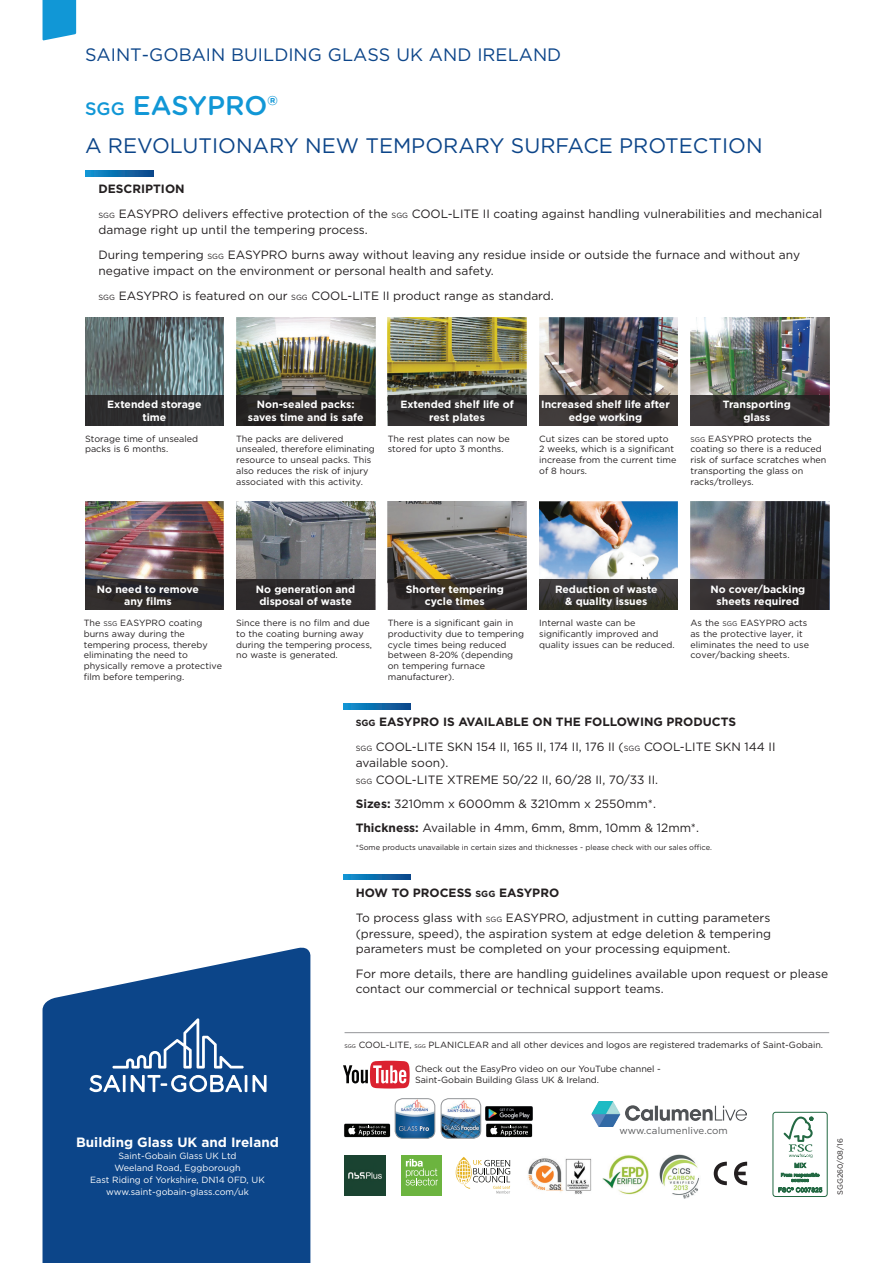
<style>
.page{position:relative;width:893px;height:1263px;background:#fff}
.page>*{position:absolute;margin:0;border:0;box-sizing:border-box;transform-origin:0 0}
.Page_Titles{font:500 27px "Gotham Rounded";color:#1197d6}
.Page_Description{font:21px "Gotham";color:#0c4589}
.t1{font:18px "Gotham";color:#0c4589}
.t2{font:700 13.5px "Gotham";color:#fff}
.Body{font:12px/15.8px "Gotham";color:#231f20}
.Body_Titles{font:700 12px "Gotham";color:#231f20}
.Body_Titles-2{font:700 10.5px/12.6px "Gotham";color:#fff;text-align:center}
.t3{font:9.75px "Gotham";letter-spacing:.01em;color:#57585a}
.Image_Text{font:9px/10.8px "Gotham";color:#231f20}
.t4{font:9px "Gotham";color:#fff}
.Trademark{font:9px "Gotham";color:#231f20}
.Body-2{font:9px/10.8px "Gotham";color:#231f20}
.Descriptive_Text{font:7.5px "Gotham";color:#231f20}
.s1{font-size:18px}
.s2{font-size:7.5px}
.s3{font-size:6.75px}
.s4{font-family:"Gotham Rounded";font-size:9px}
.s5{font-weight:700}
.s6{font-size:5.25px}
</style>
<div class="page">
<svg style="left:43px;top:0;width:33px;height:40px"></svg>
<svg style="left:43px;top:947px;width:267px;height:316px;background:#225694"></svg>
<svg style="left:89px;top:1075px;width:31px;height:17px"></svg>
<hr style="left:123px;top:1075px;width:3px;height:17px;background:#fff">
<svg style="left:131px;top:1075px;width:136px;height:17px"></svg>
<svg style="left:112px;top:1018px;width:132px;height:50px;background:#31619b"></svg>
<div style="left:773px;top:1112px;width:54px;height:85px;border:1px solid #236943;border-radius:3px"></div>
<svg style="left:778px;top:1116px;width:44px;height:76px"></svg>
<img style="left:602px;top:1154px;width:46px;height:40px">
<svg style="left:455px;top:1157px;width:55px;height:36px"></svg>
<img style="left:659px;top:1154px;width:41px;height:45px">
<img style="left:528px;top:1158px;width:64px;height:36px">
<img style="left:345px;top:1155px;width:40px;height:40px">
<svg style="left:714px;top:1162px;width:13px;height:23px"></svg>
<svg style="left:734px;top:1162px;width:13px;height:23px"></svg>
<div style="left:401px;top:1155px;width:41px;height:40px;background:#6cb43f"></div>
<svg style="left:406px;top:1159px;width:32px;height:26px"></svg>
<hr style="left:345px;top:1032px;width:484px;height:1px;background:#939598">
<svg style="left:86px;top:171px;width:67px;height:5px"></svg>
<svg style="left:343px;top:704px;width:67px;height:5px"></svg>
<svg style="left:343px;top:874px;width:67px;height:6px"></svg>
<img style="left:85px;top:318px;width:139px;height:77px">
<img style="left:236px;top:318px;width:139px;height:77px">
<img style="left:388px;top:318px;width:138px;height:77px">
<img style="left:539px;top:318px;width:139px;height:77px">
<img style="left:691px;top:318px;width:138px;height:77px">
<img style="left:85px;top:501px;width:139px;height:78px">
<img style="left:236px;top:501px;width:139px;height:78px">
<img style="left:388px;top:501px;width:138px;height:78px">
<img style="left:539px;top:501px;width:139px;height:78px">
<img style="left:691px;top:502px;width:138px;height:77px">
<div style="left:85px;top:395px;width:139px;height:31px;background:#2e2e2f"></div>
<div style="left:236px;top:395px;width:139px;height:31px;background:#231f20"></div>
<svg style="left:388px;top:395px;width:138px;height:31px;background:#302e2e"></svg>
<svg style="left:539px;top:395px;width:139px;height:31px;background:#342f2e"></svg>
<svg style="left:691px;top:395px;width:138px;height:31px;background:#333030"></svg>
<div style="left:85px;top:579px;width:139px;height:31px;background:#2d2929"></div>
<div style="left:236px;top:579px;width:139px;height:31px;background:#2f2b2c"></div>
<svg style="left:388px;top:579px;width:138px;height:31px;background:#312c29"></svg>
<svg style="left:539px;top:579px;width:139px;height:31px;background:#373531"></svg>
<div style="left:691px;top:579px;width:138px;height:31px;background:linear-gradient(to right,#3e3839,#1d1a1b)"></div>
<img style="left:441px;top:1099px;width:40px;height:39px">
<div style="left:441px;top:1098px;width:40px;height:40px;border:1px solid #939598;border-radius:8px"></div>
<img style="left:395px;top:1099px;width:40px;height:39px">
<div style="left:395px;top:1098px;width:40px;height:40px;border:1px solid #939598;border-radius:8px"></div>
<img style="left:591px;top:1101px;width:155px;height:25px">
<div style="left:344px;top:1123px;width:46px;height:14px;background:#babbbd;border-radius:2px"></div>
<div style="left:344px;top:1124px;width:46px;height:13px;background:#040503"></div>
<svg style="left:348px;top:1126px;width:38px;height:10px"></svg>
<div style="left:486px;top:1123px;width:46px;height:14px;background:#babbbd;border-radius:2px"></div>
<div style="left:486px;top:1124px;width:46px;height:13px;background:#040503"></div>
<svg style="left:490px;top:1126px;width:38px;height:10px"></svg>
<img style="left:486px;top:1106px;width:46px;height:14px">
<svg style="left:343px;top:1061px;width:67px;height:27px"></svg>
<h3 class="t1" style="left:85px;top:43px;width:478px">SAINT-GOBAIN BUILDING GLASS UK AND IRELAND</h3>
<p class="Page_Titles" style="left:85px;top:86px;width:194px"><span class="s1">SGG</span> EASYPRO®</p>
<p class="Page_Description" style="left:85px;top:132px;width:679px">A REVOLUTIONARY NEW TEMPORARY SURFACE PROTECTION</p>
<p class="Body_Titles" style="left:99px;top:181px;width:88px">DESCRIPTION</p>
<p class="Body" style="left:99px;top:206px;width:725px"><span class="s2">SGG</span> EASYPRO delivers effective protection of the <span class="s2">SGG</span> COOL-LITE II coating against handling vulnerabilities and mechanical damage right up until the tempering process.</p>
<p class="Body" style="left:99px;top:247px;width:703px">During tempering <span class="s2">SGG</span> EASYPRO burns away without leaving any residue inside or outside the furnace and without any negative impact on the environment or personal health and safety.</p>
<p class="Body" style="left:99px;top:287px;width:457px"><span class="s2">SGG</span> EASYPRO is featured on our <span class="s2">SGG</span> COOL-LITE II product range as standard.</p>
<p class="Body_Titles-2" style="left:107px;top:398px;width:96px">Extended storage time</p>
<p class="Body_Titles-2" style="left:248px;top:398px;width:117px">Non-sealed packs: saves time and is safe</p>
<p class="Body_Titles-2" style="left:400px;top:398px;width:115px">Extended shelf life of rest plates</p>
<p class="Body_Titles-2" style="left:541px;top:398px;width:130px">Increased shelf life after edge working</p>
<p class="Body_Titles-2" style="left:723px;top:398px;width:69px">Transporting glass</p>
<p class="Image_Text" style="left:85px;top:433px;width:115px">Storage time of unsealed packs is 6 months.</p>
<p class="Image_Text" style="left:236px;top:433px;width:140px">The packs are delivered unsealed, therefore eliminating resource to unseal packs. This also reduces the risk of injury associated with this activity.</p>
<p class="Image_Text" style="left:539px;top:433px;width:139px">Cut sizes can be stored upto<br>2 weeks, which is a significant increase from the current time of 8 hours.</p>
<p class="Image_Text" style="left:690px;top:433px;width:138px"><span class="s3">SGG</span> EASYPRO protects the coating so there is a reduced risk of surface scratches when transporting the glass on racks/trolleys.</p>
<p class="Image_Text" style="left:388px;top:433px;width:123px">The rest plates can now be stored for upto 3 months.</p>
<p class="Body_Titles-2" style="left:97px;top:582px;width:104px">No need to remove any films</p>
<p class="Body_Titles-2" style="left:256px;top:582px;width:101px">No generation and disposal of waste</p>
<p class="Body_Titles-2" style="left:406px;top:582px;width:100px">Shorter tempering cycle times</p>
<p class="Body_Titles-2" style="left:555px;top:582px;width:104px">Reduction of waste &amp; quality issues</p>
<p class="Body_Titles-2" style="left:710px;top:582px;width:96px">No cover/backing sheets required</p>
<p class="Image_Text" style="left:84px;top:617px;width:140px">The <span class="s3">SSG</span> EASYPRO coating burns away during the tempering process, thereby eliminating the need to physically remove a protective film before tempering.</p>
<p class="Image_Text" style="left:236px;top:617px;width:137px">Since there is no film and due to the coating burning away during the tempering process, no waste is generated.</p>
<p class="Image_Text" style="left:539px;top:617px;width:137px">Internal waste can be significantly improved and quality issues can be reduced.</p>
<p class="Image_Text" style="left:690px;top:617px;width:120px">As the <span class="s3">SGG</span> EASYPRO acts as the protective layer, it eliminates the need to use cover/backing sheets.</p>
<p class="Image_Text" style="left:388px;top:617px;width:138px">There is a significant gain in productivity due to tempering cycle times being reduced between 8-20% (depending on tempering furnace manufacturer).</p>
<p class="Body_Titles" style="left:356px;top:714px;width:382px"><span class="s4">SGG</span> EASYPRO IS AVAILABLE ON THE FOLLOWING PRODUCTS</p>
<p class="Body" style="left:356px;top:739px;width:421px;line-height:16.2px"><span class="s2">SGG</span> COOL-LITE SKN 154 II, 165 II, 174 II, 176 II (<span class="s2">SGG</span> COOL-LITE SKN 144 II available soon).<br><span class="s2">SGG</span> COOL-LITE XTREME 50/22 II, 60/28 II, 70/33 II.</p>
<p class="Body" style="left:356px;top:795px;width:302px"><span class="s5">Sizes:</span> 3210mm x 6000mm &amp; 3210mm x 2550mm*.</p>
<p class="Body" style="left:356px;top:820px;width:345px"><span class="s5">Thickness:</span> Available in 4mm, 6mm, 8mm, 10mm &amp; 12mm*.</p>
<p class="Descriptive_Text" style="left:356px;top:842px;width:358px">*Some products unavailable in certain sizes and thicknesses - please check with our sales office.</p>
<p class="Body_Titles" style="left:356px;top:885px;width:205px">HOW TO PROCESS <span class="s4">SGG</span> EASYPRO</p>
<p class="Body" style="left:356px;top:909px;width:417px;text-align:justify">To process glass with <span class="s2">SGG</span> EASYPRO, adjustment in cutting parameters (pressure, speed), the aspiration system at edge deletion &amp; tempering parameters must be completed on your processing equipment.</p>
<p class="Body" style="left:356px;top:965px;width:474px">For more details, there are handling guidelines available upon request or please contact our commercial or technical support teams.</p>
<p class="t2" style="left:76px;top:1133px;width:204px">Building Glass UK and Ireland</p>
<p class="t4" style="left:119px;top:1150px;width:119px">Saint-Gobain Glass UK Ltd</p>
<p class="t4" style="left:114px;top:1162px;width:128px">Weeland Road, Eggborough</p>
<p class="t4" style="left:90px;top:1174px;width:176px">East Riding of Yorkshire, DN14 0FD, UK</p>
<p class="t4" style="left:106px;top:1186px;width:144px">www.saint-gobain-glass.com/uk</p>
<p class="Trademark" style="left:344px;top:1039px;width:480px"><span class="s6">SGG</span> COOL-LITE, <span class="s6">SGG</span> PLANICLEAR and all other devices and logos are registered trademarks of Saint-Gobain.</p>
<p class="Body-2" style="left:415px;top:1063px;width:247px">Check out the EasyPro video on our YouTube channel -<br>Saint-Gobain Building Glass UK &amp; Ireland.</p>
<p class="t3" style="left:619px;top:1124px;width:110px">www.calumenlive.com</p>
<p class="Descriptive_Text" style="left:835px;top:1195px;width:58px;rotate:-90deg">SGG260/08/16</p>
</div>
